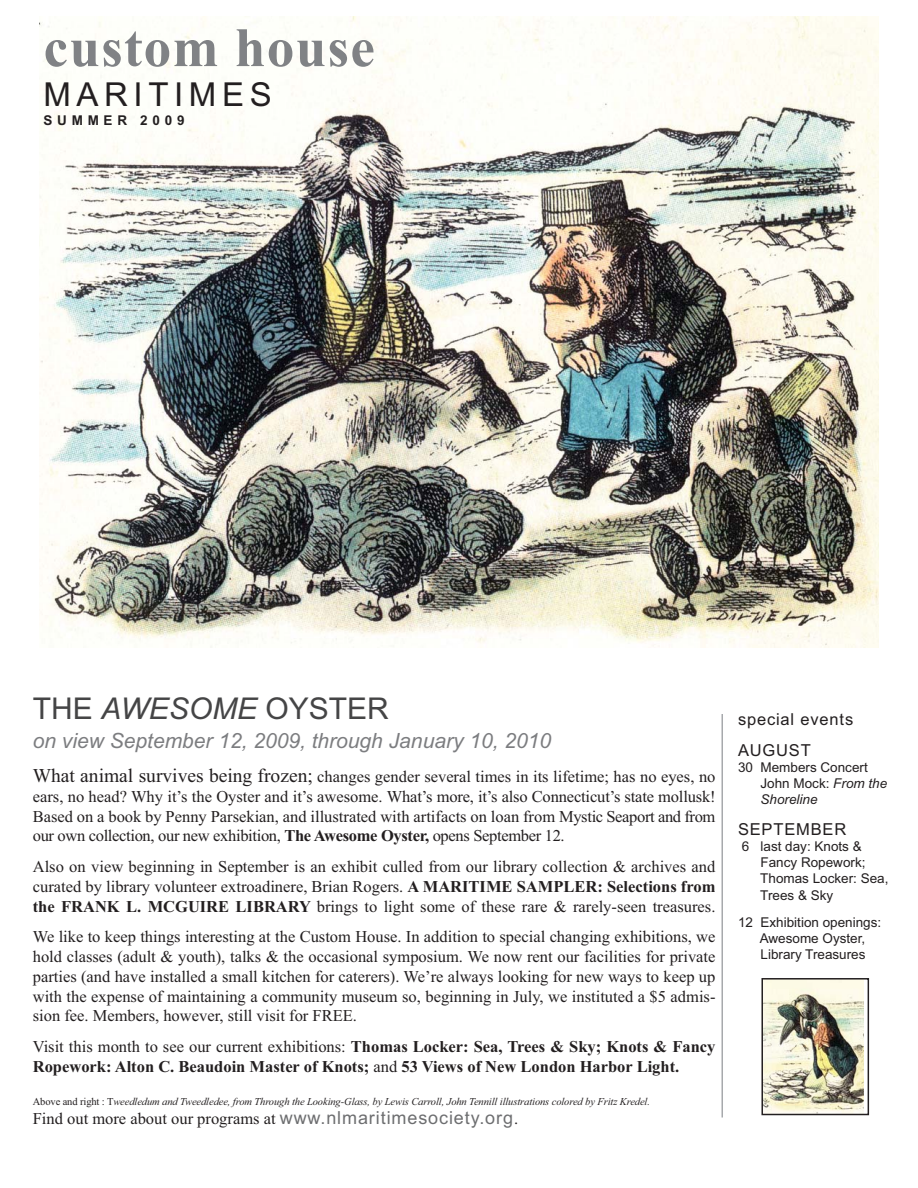
<style>
.page{position:relative;width:918px;height:1188px;background:#fff}
.page>*{position:absolute;margin:0;border:0;box-sizing:border-box;transform-origin:0 0}
.t1{font:700 55.5px "Times New Roman";letter-spacing:.02em;color:#808285}
.t2{font:33px "Arial";letter-spacing:.17em;color:#231f20}
.t3{font:30px "Arial";color:#454546}
.t4{font:italic 21px "Arial";color:#7c7d80}
.t5{font:16.5px/19.8px "Times New Roman";color:#231f20;text-align:justify}
.t6{font:700 16.5px/19.8px "Times New Roman";color:#231f20}
.t7{font:16.5px/30.6px "Arial";letter-spacing:.05em;color:#231f20}
.t8{font:13.5px/16.2px "Arial";color:#231f20}
.t9{font:700 13.5px "Arial";letter-spacing:.35em;color:#231f20}
.t10{font:italic 10.5px "Times New Roman";letter-spacing:-.01em;color:#231f20}
.s1{font-style:italic}
.s2{font-size:19.5px}
.s3{font-weight:700}
.s4{font-weight:400}
.s5{font-style:normal}
.s6{font-family:"Arial";font-size:18px;color:#6d6e70}
</style>
<div class="page">
<hr style="left:722px;top:714px;width:1px;height:404px;background:#a7a9ac">
<img style="left:39px;top:16px;width:840px;height:631px">
<img style="left:764px;top:981px;width:100px;height:131px">
<div style="left:761px;top:978px;width:108px;height:137px;border:2px solid #231f20"></div>
<h1 class="t1" style="left:44px;top:29px;width:333px">custom house</h1>
<h2 class="t2" style="left:44px;top:82px;width:230px">MARITIMES</h2>
<p class="t9" style="left:44px;top:113px;width:143px">SUMMER 2009</p>
<h3 class="t3" style="left:33px;top:697px;width:358px">THE <span class="s1">AWESOME</span> OYSTER</h3>
<p class="t4" style="left:33px;top:733px;width:520px">on view September 12, 2009, through January 10, 2010</p>
<p class="t5" style="left:33px;top:768px;width:684px"><span class="s2">What animal survives being frozen;</span> changes gender several times in its lifetime; has no eyes, no ears, no head? Why it’s the Oyster and it’s awesome. What’s more, it’s also Connecticut’s state mollusk!<br>Based on a book by Penny Parsekian, and illustrated with artifacts on loan from Mystic Seaport and from our own collection, our new exhibition, <span class="s3">The Awesome Oyster,</span> opens September 12.</p>
<p class="t5" style="left:33px;top:858px;width:684px">Also on view beginning in September is an exhibit culled from our library collection &amp; archives and curated by library volunteer extroadinere, Brian Rogers. <span class="s3">A MARITIME SAMPLER: Selections from the FRANK L. MCGUIRE LIBRARY</span> brings to light some of these rare &amp; rarely-seen treasures.</p>
<p class="t5" style="left:33px;top:928px;width:684px">We like to keep things interesting at the Custom House. In addition to special changing exhibitions, we hold classes (adult &amp; youth), talks &amp; the occasional symposium. We now rent our facilities for private parties (and have installed a small kitchen for caterers). We’re always looking for new ways to keep up with the expense of maintaining a community museum so, beginning in July, we instituted a $5 admis&shy;sion fee. Members, however, still visit for FREE.</p>
<p class="t6" style="left:33px;top:1038px;width:684px"><span class="s4">Visit this month to see our current exhibitions:</span> Thomas Locker: Sea, Trees &amp; Sky; Knots &amp; Fancy<br>Ropework: Alton C. Beaudoin Master of Knots; <span class="s4">and</span> 53 Views of New London Harbor Light.</p>
<p class="t10" style="left:33px;top:1098px;width:619px"><span class="s5">Above and right : T</span>weedledum and Tweedledee, from Through the Looking-Glass, by Lewis Carroll, John Tennill illustrations colored by Fritz Kredel.</p>
<p class="t5" style="left:33px;top:1110px;width:487px">Find out more about our programs at <span class="s6">www.nlmaritimesociety.org</span>.</p>
<p class="t7" style="left:738px;top:706px;width:117px">special events<br>AUGUST</p>
<p class="t8" style="left:761px;top:760px;width:128px;text-indent:-23px">30 Members Concert<br>John Mock: <span class="s1">From the<br>Shoreline</span></p>
<p class="t7" style="left:738px;top:815px;width:110px">SEPTEMBER</p>
<p class="t8" style="left:760px;top:840px;width:130px;text-indent:-19px">6 last day: Knots &amp;<br>Fancy Ropework;<br>Thomas Locker: Sea,<br>Trees &amp; Sky</p>
<p class="t8" style="left:738px;top:915px;width:145px;text-align:center">12 Exhibition openings:<br>Awesome Oyster,<br>Library Treasures</p>
</div>
